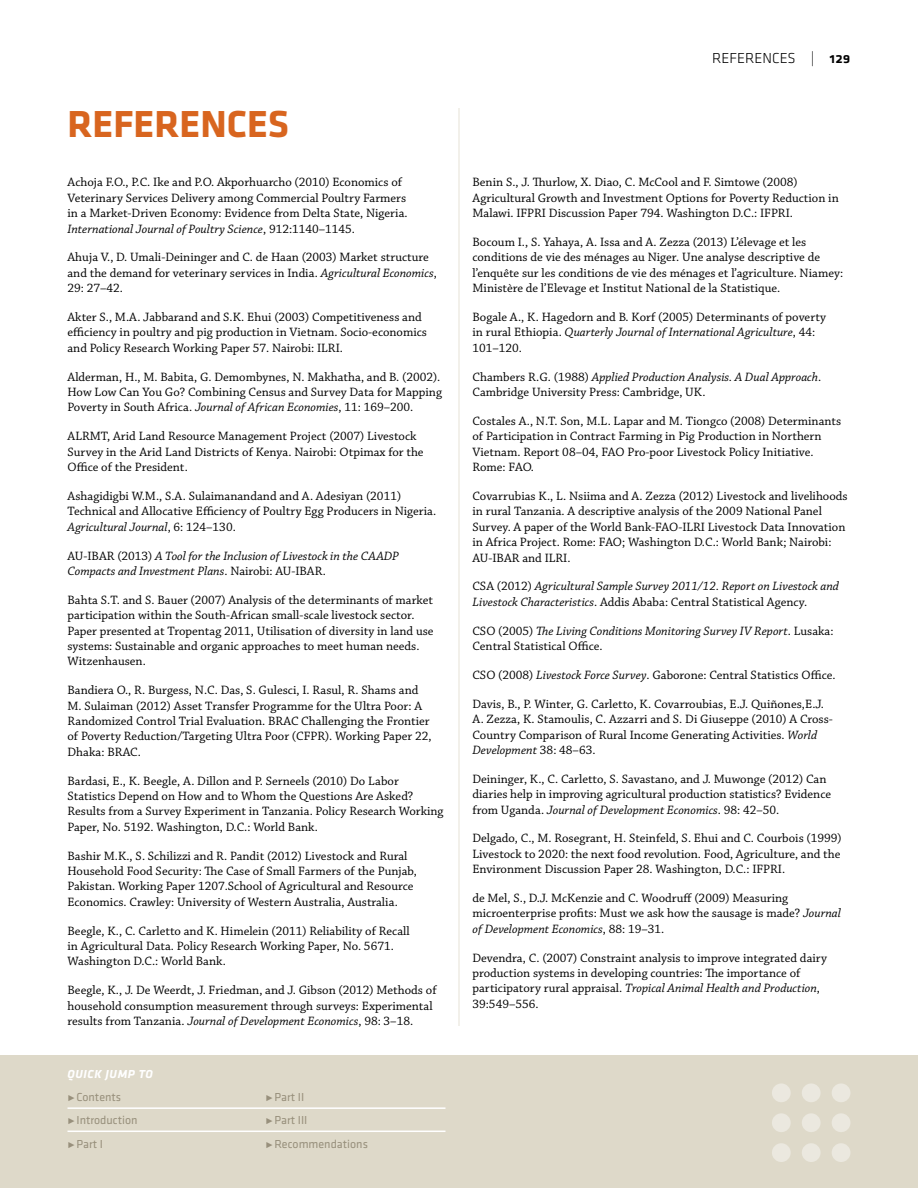
<style>
.page{position:relative;width:918px;height:1188px;background:#fff}
.page>*{position:absolute;margin:0;border:0;box-sizing:border-box;transform-origin:0 0}
.H2_span{font:700 39px "Klavika";color:#d8651f}
.t1{font:300 15px "Klavika";color:#000}
.References{font:12.75px/15.5px "Chaparral Pro";color:#000}
.References-2{font:italic 12.75px/15.5px "Chaparral Pro";color:#000}
.t2{font:12px "Klavika";color:#98907c}
.t3{font:italic 700 12px "Klavika";letter-spacing:.05em;color:#fff}
.s1{font-style:italic}
.s2{font-style:normal}
.s3{font-weight:500}
</style>
<div class="page">
<div style="left:0;top:1055px;width:918px;height:133px;background:#ded9c9"></div>
<div style="left:772px;top:1083px;width:19px;height:19px;background:#ebe8df;border-radius:50%"></div>
<div style="left:772px;top:1113px;width:19px;height:19px;background:#ebe8df;border-radius:50%"></div>
<div style="left:772px;top:1143px;width:19px;height:19px;background:#ebe8df;border-radius:50%"></div>
<div style="left:802px;top:1083px;width:19px;height:19px;background:#ebe8df;border-radius:50%"></div>
<div style="left:802px;top:1113px;width:19px;height:19px;background:#ebe8df;border-radius:50%"></div>
<div style="left:802px;top:1143px;width:19px;height:19px;background:#ebe8df;border-radius:50%"></div>
<div style="left:832px;top:1083px;width:18px;height:19px;background:#ebe8df;border-radius:50%"></div>
<div style="left:832px;top:1113px;width:18px;height:19px;background:#ebe8df;border-radius:50%"></div>
<div style="left:832px;top:1143px;width:18px;height:19px;background:#ebe8df;border-radius:50%"></div>
<hr style="left:458px;top:108px;width:2px;height:918px;background:#eeece4">
<hr style="left:68px;top:1107px;width:378px;height:2px;background:#fff">
<hr style="left:68px;top:1131px;width:378px;height:1px;background:#fff">
<p class="H2_span" style="left:68px;top:96px;width:223px">REFERENCES</p>
<p class="References" style="left:68px;top:175px;width:342px">Achoja F.O., P.C. Ike and P.O. Akporhuarcho (2010) Economics of Veterinary Services Delivery among Commercial Poultry Farmers in a Market-Driven Economy: Evidence from Delta State, Nigeria.<br><span class="s1">International Journal of Poultry Science</span>, 912:1140–1145.</p>
<p class="References" style="left:68px;top:250px;width:371px">Ahuja V., D. Umali-Deininger and C. de Haan (2003) Market structure and the demand for veterinary services in India. <span class="s1">Agricultural Economics</span>,<br>29: 27–42.</p>
<p class="References" style="left:68px;top:310px;width:361px">Akter S., M.A. Jabbarand and S.K. Ehui (2003) Competitiveness and efficiency in poultry and pig production in Vietnam. Socio-economics and Policy Research Working Paper 57. Nairobi: ILRI.</p>
<p class="References" style="left:68px;top:369px;width:376px">Alderman, H., M. Babita, G. Demombynes, N. Makhatha, and B. (2002).<br>How Low Can You Go? Combining Census and Survey Data for Mapping<br>Poverty in South Africa. <span class="s1">Journal of African Economies</span>, 11: 169–200.</p>
<p class="References" style="left:68px;top:429px;width:358px">ALRMT, Arid Land Resource Management Project (2007) Livestock<br>Survey in the Arid Land Districts of Kenya. Nairobi: Otpimax for the<br>Office of the President.</p>
<p class="References" style="left:68px;top:489px;width:370px">Ashagidigbi W.M., S.A. Sulaimanandand and A. Adesiyan (2011)<br>Technical and Allocative Efficiency of Poultry Egg Producers in Nigeria.<br><span class="s1">Agricultural Journal</span>, 6: 124–130.</p>
<p class="References-2" style="left:68px;top:548px;width:333px"><span class="s2">AU-IBAR (2013)</span> A Tool for the Inclusion of Livestock in the CAADP<br>Compacts and Investment Plans<span class="s2">. Nairobi: AU-IBAR.</span></p>
<p class="References" style="left:68px;top:593px;width:368px">Bahta S.T. and S. Bauer (2007) Analysis of the determinants of market participation within the South-African small-scale livestock sector.<br>Paper presented at Tropentag 2011, Utilisation of diversity in land use systems: Sustainable and organic approaches to meet human needs.<br>Witzenhausen.</p>
<p class="References" style="left:68px;top:683px;width:366px">Bandiera O., R. Burgess, N.C. Das, S. Gulesci, I. Rasul, R. Shams and M. Sulaiman (2012) Asset Transfer Programme for the Ultra Poor: A Randomized Control Trial Evaluation. BRAC Challenging the Frontier of Poverty Reduction/Targeting Ultra Poor (CFPR). Working Paper 22, Dhaka: BRAC.</p>
<p class="References" style="left:68px;top:773px;width:378px">Bardasi, E., K. Beegle, A. Dillon and P. Serneels (2010) Do Labor Statistics Depend on How and to Whom the Questions Are Asked?<br>Results from a Survey Experiment in Tanzania. Policy Research Working Paper, No. 5192. Washington, D.C.: World Bank.</p>
<p class="References" style="left:68px;top:848px;width:351px">Bashir M.K., S. Schilizzi and R. Pandit (2012) Livestock and Rural Household Food Security: The Case of Small Farmers of the Punjab, Pakistan. Working Paper 1207.School of Agricultural and Resource Economics. Crawley: University of Western Australia, Australia.</p>
<p class="References" style="left:68px;top:923px;width:344px">Beegle, K., C. Carletto and K. Himelein (2011) Reliability of Recall in Agricultural Data. Policy Research Working Paper, No. 5671.<br>Washington D.C.: World Bank.</p>
<p class="References" style="left:68px;top:983px;width:371px">Beegle, K., J. De Weerdt, J. Friedman, and J. Gibson (2012) Methods of household consumption measurement through surveys: Experimental results from Tanzania. <span class="s1">Journal of Development Economics</span>, 98: 3–18.</p>
<p class="t3" style="left:68px;top:1065px;width:87px">QUICK JUMP TO</p>
<p class="t2" style="left:68px;top:1089px;width:55px">•Contents</p>
<p class="t2" style="left:68px;top:1112px;width:72px">•Introduction</p>
<p class="t2" style="left:68px;top:1136px;width:37px">•Part I</p>
<p class="t2" style="left:266px;top:1089px;width:40px">•Part II</p>
<p class="t2" style="left:266px;top:1112px;width:43px">•Part III</p>
<p class="t2" style="left:266px;top:1136px;width:104px">•Recommendations</p>
<p class="t1" style="left:712px;top:49px;width:140px">REFERENCES | <span class="s3">129</span></p>
<p class="References" style="left:473px;top:175px;width:368px">Benin S., J. Thurlow, X. Diao, C. McCool and F. Simtowe (2008)<br>Agricultural Growth and Investment Options for Poverty Reduction in<br>Malawi. IFPRI Discussion Paper 794. Washington D.C.: IFPRI.</p>
<p class="References" style="left:473px;top:235px;width:372px">Bocoum I., S. Yahaya, A. Issa and A. Zezza (2013) L’élevage et les conditions de vie des ménages au Niger. Une analyse descriptive de l’enquête sur les conditions de vie des ménages et l’agriculture. Niamey:<br>Ministère de l’Elevage et Institut National de la Statistique.</p>
<p class="References" style="left:473px;top:310px;width:355px">Bogale A., K. Hagedorn and B. Korf (2005) Determinants of poverty in rural Ethiopia. <span class="s1">Quarterly Journal of International Agriculture</span>, 44:<br>101–120.</p>
<p class="References" style="left:473px;top:369px;width:350px">Chambers R.G. (1988) <span class="s1">Applied Production Analysis. A Dual Approach</span>.<br>Cambridge University Press: Cambridge, UK.</p>
<p class="References" style="left:473px;top:414px;width:370px">Costales A., N.T. Son, M.L. Lapar and M. Tiongco (2008) Determinants of Participation in Contract Farming in Pig Production in Northern Vietnam. Report 08–04, FAO Pro-poor Livestock Policy Initiative.<br>Rome: FAO.</p>
<p class="References" style="left:473px;top:489px;width:377px">Covarrubias K., L. Nsiima and A. Zezza (2012) Livestock and livelihoods in rural Tanzania. A descriptive analysis of the 2009 National Panel Survey. A paper of the World Bank-FAO-ILRI Livestock Data Innovation in Africa Project. Rome: FAO; Washington D.C.: World Bank; Nairobi:<br>AU-IBAR and ILRI.</p>
<p class="References-2" style="left:473px;top:579px;width:368px"><span class="s2">CSA (2012)</span> Agricultural Sample Survey 2011/12. Report on Livestock and<br>Livestock Characteristics<span class="s2">. Addis Ababa: Central Statistical Agency.</span></p>
<p class="References-2" style="left:473px;top:623px;width:363px"><span class="s2">CSO (2005)</span> The Living Conditions Monitoring Survey IV Report<span class="s2">. Lusaka:<br>Central Statistical Office.</span></p>
<p class="References" style="left:473px;top:668px;width:365px">CSO (2008) <span class="s1">Livestock Force Survey</span>. Gaborone: Central Statistics Office.</p>
<p class="References" style="left:473px;top:697px;width:362px">Davis, B., P. Winter, G. Carletto, K. Covarroubias, E.J. Quiñones,E.J.<br>A. Zezza, K. Stamoulis, C. Azzarri and S. Di Giuseppe (2010) A Cross-Country Comparison of Rural Income Generating Activities. <span class="s1">World Development</span> 38: 48–63.</p>
<p class="References" style="left:473px;top:772px;width:360px">Deininger, K., C. Carletto, S. Savastano, and J. Muwonge (2012) Can diaries help in improving agricultural production statistics? Evidence from Uganda. <span class="s1">Journal of Development Economics</span>. 98: 42–50.</p>
<p class="References" style="left:473px;top:831px;width:371px;text-align:justify">Delgado, C., M. Rosegrant, H. Steinfeld, S. Ehui and C. Courbois (1999)<br>Livestock to 2020: the next food revolution. Food, Agriculture, and the Environment Discussion Paper 28. Washington, D.C.: IFPRI.</p>
<p class="References" style="left:473px;top:891px;width:370px">de Mel, S., D.J. McKenzie and C. Woodruff (2009) Measuring microenterprise profits: Must we ask how the sausage is made? <span class="s1">Journal of Development Economics</span>, 88: 19–31.</p>
<p class="References" style="left:473px;top:950px;width:356px">Devendra, C. (2007) Constraint analysis to improve integrated dairy production systems in developing countries: The importance of participatory rural appraisal. <span class="s1">Tropical Animal Health and Production</span>, 39:549–556.</p>
</div>
